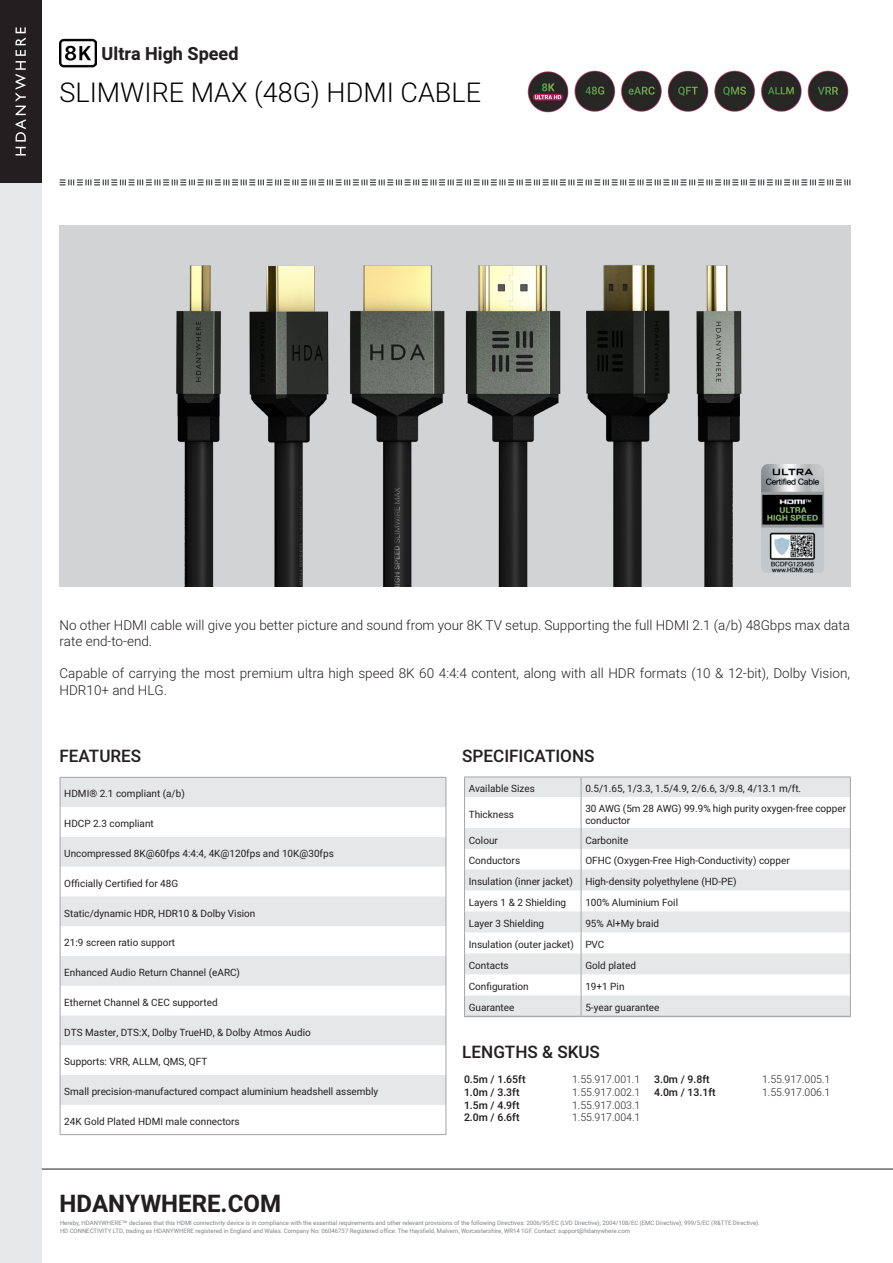
<style>
.page{position:relative;width:893px;height:1263px;background:#fff}
.page>*{position:absolute;margin:0;border:0;box-sizing:border-box;transform-origin:0 0}
.t1{font:300 27px "Heebo";color:#000}
.t2{font:700 24px "Heebo";color:#231f20}
.t3{font:700 18px "Heebo";color:#231f20}
.t4{font:500 17.1px "Heebo";color:#231f20}
.Des_Body{font:300 13.5px/16.2px "Heebo";color:#231f20}
.Des_Body-2{font:300 10.5px "Heebo";color:#231f20}
.Des_Body-3{font:500 10.5px "Heebo";color:#231f20}
.Tech-Spec_Regular{font:9.9px/12px "Heebo";color:#231f20}
.t5{font:6px/7.2px "Heebo";color:#808285}
.s1{font-family:"Arial"}
</style>
<div class="page">
<div style="left:59px;top:225px;width:791px;height:362px;background:#d1d3d4"></div>
<svg style="left:465px;top:777px;width:385px;height:239px;fill:#e7e8ea"></svg>
<hr style="left:464px;top:1016px;width:117px;height:1px;background:#a8a9ad">
<hr style="left:581px;top:1016px;width:270px;height:1px;background:#a8a9ad">
<svg style="left:464px;top:777px;width:1px;height:20px"></svg>
<svg style="left:581px;top:777px;width:1px;height:20px"></svg>
<hr style="left:464px;top:776px;width:117px;height:1px;background:#a8a9ad">
<svg style="left:850px;top:777px;width:1px;height:20px"></svg>
<hr style="left:581px;top:776px;width:270px;height:1px;background:#a8a9ad">
<hr style="left:464px;top:797px;width:1px;height:31px;background:#a8a9ad">
<hr style="left:581px;top:797px;width:1px;height:31px;background:#a8a9ad">
<hr style="left:850px;top:797px;width:1px;height:31px;background:#a8a9ad">
<svg style="left:464px;top:828px;width:1px;height:188px"></svg>
<svg style="left:581px;top:828px;width:1px;height:188px"></svg>
<svg style="left:850px;top:828px;width:1px;height:188px"></svg>
<svg style="left:61px;top:778px;width:384px;height:327px;fill:#e6e7e9"></svg>
<hr style="left:60px;top:1134px;width:386px;height:1px;background:#a8a9ad">
<svg style="left:60px;top:778px;width:1px;height:29px"></svg>
<svg style="left:445px;top:778px;width:1px;height:29px"></svg>
<hr style="left:60px;top:777px;width:386px;height:1px;background:#a8a9ad">
<hr style="left:60px;top:807px;width:1px;height:30px;background:#a8a9ad">
<hr style="left:445px;top:807px;width:1px;height:30px;background:#a8a9ad">
<hr style="left:60px;top:837px;width:1px;height:30px;background:#a8a9ad">
<hr style="left:445px;top:837px;width:1px;height:30px;background:#a8a9ad">
<svg style="left:60px;top:867px;width:1px;height:29px"></svg>
<svg style="left:445px;top:867px;width:1px;height:29px"></svg>
<hr style="left:60px;top:896px;width:1px;height:30px;background:#a8a9ad">
<hr style="left:445px;top:896px;width:1px;height:30px;background:#a8a9ad">
<hr style="left:60px;top:926px;width:1px;height:30px;background:#a8a9ad">
<hr style="left:445px;top:926px;width:1px;height:30px;background:#a8a9ad">
<hr style="left:60px;top:956px;width:1px;height:30px;background:#a8a9ad">
<hr style="left:445px;top:956px;width:1px;height:30px;background:#a8a9ad">
<svg style="left:60px;top:986px;width:1px;height:29px"></svg>
<svg style="left:445px;top:986px;width:1px;height:29px"></svg>
<hr style="left:60px;top:1015px;width:1px;height:30px;background:#a8a9ad">
<hr style="left:445px;top:1015px;width:1px;height:30px;background:#a8a9ad">
<hr style="left:60px;top:1045px;width:1px;height:30px;background:#a8a9ad">
<hr style="left:445px;top:1045px;width:1px;height:30px;background:#a8a9ad">
<hr style="left:60px;top:1075px;width:1px;height:30px;background:#a8a9ad">
<hr style="left:445px;top:1075px;width:1px;height:30px;background:#a8a9ad">
<svg style="left:60px;top:1105px;width:1px;height:29px"></svg>
<svg style="left:445px;top:1105px;width:1px;height:29px"></svg>
<svg style="left:60px;top:179px;width:790px;height:6px"></svg>
<img style="left:60px;top:38px;width:36px;height:30px">
<img style="left:176px;top:265px;width:566px;height:322px">
<img style="left:761px;top:464px;width:63px;height:109px">
<img style="left:527px;top:70px;width:322px;height:43px">
<div style="left:0;top:0;width:42px;height:1263px;background:#e6e7e9"></div>
<div style="left:0;top:0;width:42px;height:183px;background:#231f20"></div>
<svg style="left:15px;top:27px;width:11px;height:128px"></svg>
<hr style="left:42px;top:1169px;width:851px;height:1px;background:#231f20">
<p class="t3" style="left:102px;top:41px;width:138px">Ultra High Speed</p>
<p class="t1" style="left:60px;top:73px;width:423px">SLIMWIRE MAX (48G) HDMI CABLE</p>
<p class="Des_Body" style="left:60px;top:617px;width:792px">No other HDMI cable will give you better picture and sound from your 8K TV setup. Supporting the full HDMI 2.1 (a/b) 48Gbps max data rate end-to-end.</p>
<p class="Des_Body" style="left:60px;top:665px;width:792px">Capable of carrying the most premium ultra high speed 8K 60 4:4:4 content, along with all HDR formats (10 &amp; 12-bit), Dolby Vision,<br>HDR10+ and HLG.</p>
<p class="t4" style="left:60px;top:744px;width:83px">FEATURES</p>
<p class="Tech-Spec_Regular" style="left:64px;top:788px;width:122px">HDMI® 2.1 compliant (a/b)</p>
<p class="Tech-Spec_Regular" style="left:64px;top:818px;width:91px">HDCP 2.3 compliant</p>
<p class="Tech-Spec_Regular" style="left:64px;top:847px;width:271px">Uncompressed 8K@60fps 4:4:4, 4K@120fps and 10K@30fps</p>
<p class="Tech-Spec_Regular" style="left:64px;top:877px;width:115px">Officially Certified for 48G</p>
<p class="Tech-Spec_Regular" style="left:64px;top:907px;width:193px">Static/dynamic HDR, HDR10 &amp; Dolby Vision</p>
<p class="Tech-Spec_Regular" style="left:64px;top:937px;width:112px">21:9 screen ratio support</p>
<p class="Tech-Spec_Regular" style="left:64px;top:966px;width:177px">Enhanced Audio Return Channel (eARC)</p>
<p class="Tech-Spec_Regular" style="left:64px;top:996px;width:155px">Ethernet Channel &amp; CEC supported</p>
<p class="Tech-Spec_Regular" style="left:64px;top:1026px;width:248px">DTS Master, DTS:X, Dolby TrueHD, &amp; Dolby Atmos Audio</p>
<p class="Tech-Spec_Regular" style="left:64px;top:1056px;width:145px">Supports: VRR, ALLM, QMS, QFT</p>
<p class="Tech-Spec_Regular" style="left:64px;top:1085px;width:315px">Small precision-manufactured compact aluminium headshell assembly</p>
<p class="Tech-Spec_Regular" style="left:64px;top:1115px;width:177px">24K Gold Plated HDMI male connectors</p>
<p class="t4" style="left:462px;top:744px;width:134px">SPECIFICATIONS</p>
<p class="Tech-Spec_Regular" style="left:469px;top:783px;width:68px">Available Sizes</p>
<p class="Tech-Spec_Regular" style="left:585px;top:783px;width:217px">0.5/1.65, 1/3.3, 1.5/4.9, 2/6.6, 3/9.8, 4/13.1 m/ft.</p>
<p class="Tech-Spec_Regular" style="left:469px;top:808px;width:47px">Thickness</p>
<p class="Tech-Spec_Regular" style="left:585px;top:802px;width:262px">30 AWG (5m 28 AWG) 99.9% high purity oxygen-free copper conductor</p>
<p class="Tech-Spec_Regular" style="left:469px;top:834px;width:31px">Colour</p>
<p class="Tech-Spec_Regular" style="left:585px;top:834px;width:45px">Carbonite</p>
<p class="Tech-Spec_Regular" style="left:469px;top:855px;width:53px">Conductors</p>
<p class="Tech-Spec_Regular" style="left:585px;top:855px;width:206px">OFHC (Oxygen-Free High-Conductivity) copper</p>
<p class="Tech-Spec_Regular" style="left:469px;top:876px;width:106px">Insulation (inner jacket)</p>
<p class="Tech-Spec_Regular" style="left:585px;top:876px;width:153px">High-density polyethylene (HD-PE)</p>
<p class="Tech-Spec_Regular" style="left:469px;top:897px;width:99px">Layers 1 &amp; 2 Shielding</p>
<p class="Tech-Spec_Regular" style="left:585px;top:897px;width:94px">100% Aluminium Foil</p>
<p class="Tech-Spec_Regular" style="left:469px;top:918px;width:77px">Layer 3 Shielding</p>
<p class="Tech-Spec_Regular" style="left:585px;top:918px;width:75px">95% Al+My braid</p>
<p class="Tech-Spec_Regular" style="left:469px;top:939px;width:107px">Insulation (outer jacket)</p>
<p class="Tech-Spec_Regular" style="left:585px;top:939px;width:21px">PVC</p>
<p class="Tech-Spec_Regular" style="left:469px;top:960px;width:42px">Contacts</p>
<p class="Tech-Spec_Regular" style="left:585px;top:960px;width:52px">Gold plated</p>
<p class="Tech-Spec_Regular" style="left:469px;top:981px;width:61px">Configuration</p>
<p class="Tech-Spec_Regular" style="left:585px;top:981px;width:41px">19+1 Pin</p>
<p class="Tech-Spec_Regular" style="left:469px;top:1002px;width:47px">Guarantee</p>
<p class="Tech-Spec_Regular" style="left:585px;top:1002px;width:76px">5-year guarantee</p>
<p class="t4" style="left:462px;top:1040px;width:139px">LENGTHS &amp; SKUS</p>
<p class="Des_Body-3" style="left:464px;top:1072px;width:63px">0.5m / 1.65ft</p>
<p class="Des_Body-2" style="left:572px;top:1072px;width:70px">1.55.917.001.1</p>
<p class="Des_Body-3" style="left:464px;top:1085px;width:57px">1.0m / 3.3ft</p>
<p class="Des_Body-2" style="left:572px;top:1085px;width:70px">1.55.917.002.1</p>
<p class="Des_Body-3" style="left:464px;top:1098px;width:57px">1.5m / 4.9ft</p>
<p class="Des_Body-2" style="left:572px;top:1098px;width:70px">1.55.917.003.1</p>
<p class="Des_Body-3" style="left:464px;top:1110px;width:57px">2.0m / 6.6ft</p>
<p class="Des_Body-2" style="left:572px;top:1110px;width:70px">1.55.917.004.1</p>
<p class="Des_Body-3" style="left:654px;top:1072px;width:57px">3.0m / 9.8ft</p>
<p class="Des_Body-2" style="left:762px;top:1072px;width:70px">1.55.917.005.1</p>
<p class="Des_Body-3" style="left:654px;top:1085px;width:63px">4.0m / 13.1ft</p>
<p class="Des_Body-2" style="left:762px;top:1085px;width:70px">1.55.917.006.1</p>
<h2 class="t2" style="left:60px;top:1186px;width:223px">HDANYWHERE.COM</h2>
<p class="t5" style="left:60px;top:1219px;width:701px">Hereby, HDANYWHERE<span class="s1">™</span> declares that this HDMI connectivity device is in compliance with the essential requirements and other relevant provisions of the following Directives: 2006/95/EC (LVD Directive); 2004/108/EC (EMC Directive); 999/5/EC (R&amp;TTE Directive).<br>HD CONNECTIVITY LTD, trading as HDANYWHERE registered in England and Wales. Company No: 06046737 Registered office: The Haysfield, Malvern, Worcestershire, WR14 1GF. Contact: support@hdanywhere.com</p>
</div>
